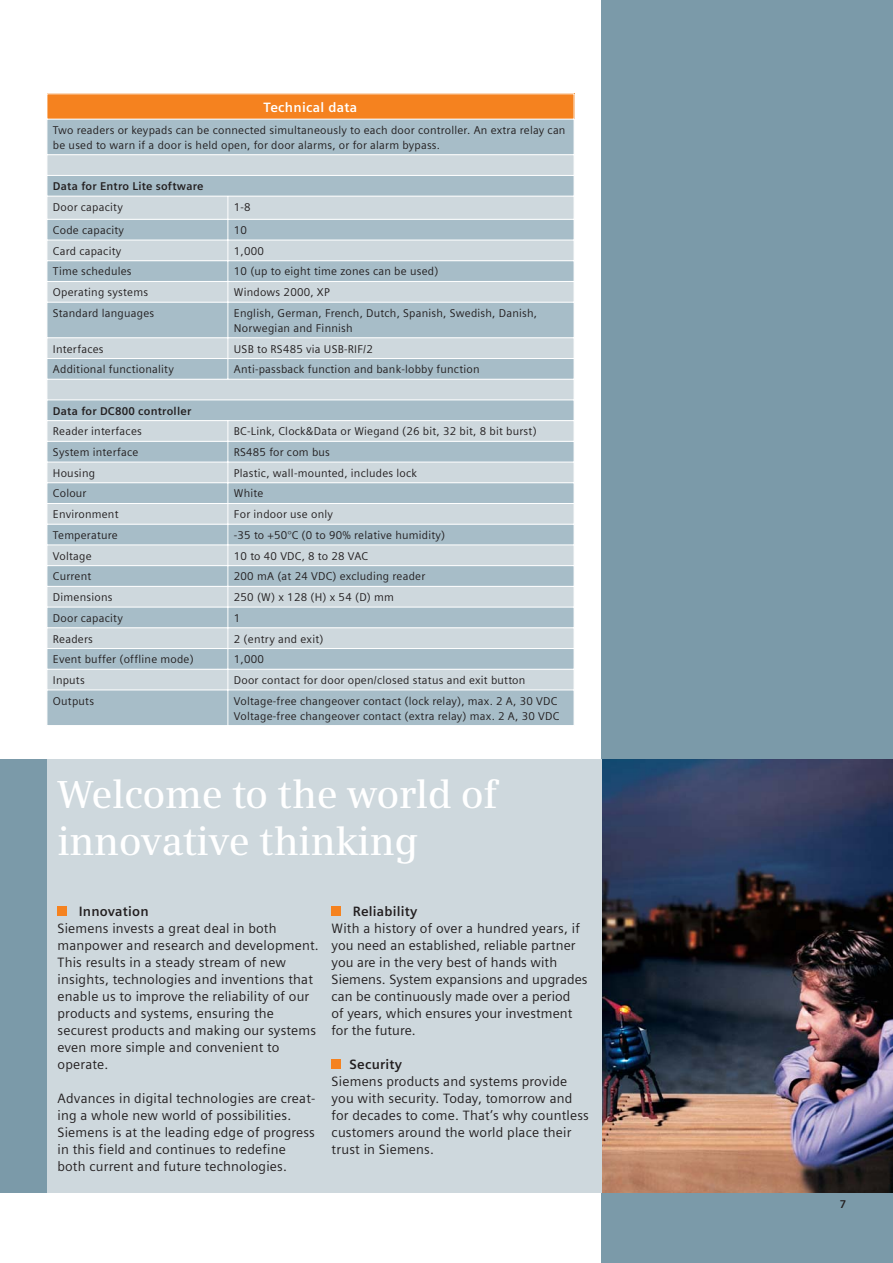
<style>
.page{position:relative;width:893px;height:1263px;background:#fff}
.page>*{position:absolute;margin:0;border:0;box-sizing:border-box;transform-origin:0 0}
.t1{font:600 39px/46.8px "Siemens Serif OT";letter-spacing:-.01em;color:#fff}
.t2{font:13.5px/17px "Siemens Sans OT";letter-spacing:.015em;color:#231f20}
.t3{font:700 13.5px "Siemens Sans OT";letter-spacing:.015em;color:#231f20}
.t4{font:700 13.5px "Siemens Sans OT";letter-spacing:.02em;color:#fff}
.t5{font:11.25px/14.9px "Siemens Sans OT";letter-spacing:.02em;color:#231f20}
.t6{font:700 11.25px "Siemens Sans OT";letter-spacing:.02em;color:#231f20}
</style>
<div class="page">
<div style="left:602px;top:0;width:291px;height:1263px;background:#7b9aa9"></div>
<div style="left:0;top:759px;width:47px;height:434px;background:#7b9aa9"></div>
<img style="left:602px;top:759px;width:291px;height:434px">
<div style="left:47px;top:759px;width:555px;height:434px;background:#ced8dd"></div>
<div style="left:58px;top:906px;width:9px;height:10px;background:#f5821f"></div>
<div style="left:332px;top:906px;width:9px;height:10px;background:#f5821f"></div>
<div style="left:332px;top:1060px;width:9px;height:9px;background:#f5821f"></div>
<div style="left:47px;top:94px;width:527px;height:25px;background:#f5821f"></div>
<div style="left:48px;top:120px;width:526px;height:605px;background:#a7bdc8"></div>
<svg style="left:48px;top:155px;width:526px;height:535px;background:#bccbd3"></svg>
<hr style="left:47px;top:94px;width:181px;height:1px;background:#fff">
<svg style="left:47px;top:94px;width:1px;height:25px"></svg>
<hr style="left:228px;top:94px;width:346px;height:1px;background:#fff">
<svg style="left:574px;top:94px;width:1px;height:25px"></svg>
<hr style="left:47px;top:154px;width:181px;height:1px;background:#fff">
<hr style="left:228px;top:154px;width:346px;height:1px;background:#fff">
<hr style="left:47px;top:175px;width:181px;height:1px;background:#fff">
<hr style="left:228px;top:175px;width:346px;height:1px;background:#fff">
<hr style="left:47px;top:196px;width:181px;height:1px;background:#fff">
<hr style="left:228px;top:196px;width:346px;height:1px;background:#fff">
<hr style="left:47px;top:219px;width:181px;height:1px;background:#fff">
<hr style="left:228px;top:219px;width:346px;height:1px;background:#fff">
<hr style="left:47px;top:240px;width:181px;height:1px;background:#fff">
<hr style="left:228px;top:240px;width:346px;height:1px;background:#fff">
<hr style="left:47px;top:261px;width:181px;height:1px;background:#fff">
<hr style="left:228px;top:261px;width:346px;height:1px;background:#fff">
<hr style="left:47px;top:281px;width:181px;height:1px;background:#fff">
<svg style="left:47px;top:155px;width:1px;height:147px"></svg>
<hr style="left:228px;top:281px;width:346px;height:1px;background:#fff">
<svg style="left:228px;top:197px;width:1px;height:105px"></svg>
<hr style="left:47px;top:302px;width:181px;height:1px;background:#fff">
<hr style="left:228px;top:302px;width:346px;height:1px;background:#fff">
<hr style="left:228px;top:302px;width:1px;height:36px;background:#fff">
<hr style="left:47px;top:338px;width:181px;height:1px;background:#fff">
<hr style="left:228px;top:338px;width:346px;height:1px;background:#fff">
<hr style="left:47px;top:358px;width:181px;height:1px;background:#fff">
<hr style="left:228px;top:358px;width:346px;height:1px;background:#fff">
<svg style="left:228px;top:338px;width:1px;height:41px"></svg>
<hr style="left:47px;top:379px;width:181px;height:1px;background:#fff">
<hr style="left:228px;top:379px;width:346px;height:1px;background:#fff">
<hr style="left:47px;top:400px;width:181px;height:1px;background:#fff">
<hr style="left:228px;top:400px;width:346px;height:1px;background:#fff">
<hr style="left:47px;top:420px;width:181px;height:1px;background:#fff">
<hr style="left:228px;top:420px;width:346px;height:1px;background:#fff">
<hr style="left:47px;top:441px;width:181px;height:1px;background:#fff">
<hr style="left:228px;top:441px;width:346px;height:1px;background:#fff">
<hr style="left:47px;top:462px;width:181px;height:1px;background:#fff">
<hr style="left:228px;top:462px;width:346px;height:1px;background:#fff">
<hr style="left:47px;top:483px;width:181px;height:1px;background:#fff">
<hr style="left:228px;top:483px;width:346px;height:1px;background:#fff">
<hr style="left:47px;top:503px;width:181px;height:1px;background:#fff">
<hr style="left:228px;top:503px;width:346px;height:1px;background:#fff">
<hr style="left:47px;top:524px;width:181px;height:1px;background:#fff">
<hr style="left:228px;top:524px;width:346px;height:1px;background:#fff">
<hr style="left:47px;top:545px;width:181px;height:1px;background:#fff">
<hr style="left:228px;top:545px;width:346px;height:1px;background:#fff">
<hr style="left:47px;top:565px;width:181px;height:1px;background:#fff">
<hr style="left:228px;top:565px;width:346px;height:1px;background:#fff">
<hr style="left:47px;top:586px;width:181px;height:1px;background:#fff">
<hr style="left:228px;top:586px;width:346px;height:1px;background:#fff">
<hr style="left:47px;top:607px;width:181px;height:1px;background:#fff">
<hr style="left:228px;top:607px;width:346px;height:1px;background:#fff">
<hr style="left:47px;top:628px;width:181px;height:1px;background:#fff">
<hr style="left:228px;top:628px;width:346px;height:1px;background:#fff">
<hr style="left:47px;top:648px;width:181px;height:1px;background:#fff">
<hr style="left:228px;top:648px;width:346px;height:1px;background:#fff">
<hr style="left:47px;top:669px;width:181px;height:1px;background:#fff">
<svg style="left:47px;top:338px;width:1px;height:351px"></svg>
<hr style="left:228px;top:669px;width:346px;height:1px;background:#fff">
<svg style="left:228px;top:421px;width:1px;height:269px"></svg>
<hr style="left:47px;top:690px;width:181px;height:1px;background:#fff">
<hr style="left:228px;top:690px;width:346px;height:1px;background:#fff">
<hr style="left:228px;top:690px;width:1px;height:35px;background:#fff">
<p class="t4" style="left:264px;top:101px;width:95px">Technical data</p>
<p class="t5" style="left:53px;top:123px;width:514px">Two readers or keypads can be connected simultaneously to each door controller. An extra relay can be used to warn if a door is held open, for door alarms, or for alarm bypass.</p>
<p class="t6" style="left:53px;top:181px;width:152px">Data for Entro Lite software</p>
<p class="t5" style="left:53px;top:200px;width:71px">Door capacity</p>
<p class="t5" style="left:234px;top:200px;width:18px">1-8</p>
<p class="t5" style="left:53px;top:223px;width:73px">Code capacity</p>
<p class="t5" style="left:234px;top:223px;width:15px">10</p>
<p class="t5" style="left:53px;top:244px;width:70px">Card capacity</p>
<p class="t5" style="left:234px;top:244px;width:32px">1,000</p>
<p class="t5" style="left:53px;top:265px;width:80px">Time schedules</p>
<p class="t5" style="left:234px;top:265px;width:206px">10 (up to eight time zones can be used)</p>
<p class="t5" style="left:53px;top:285px;width:97px">Operating systems</p>
<p class="t5" style="left:234px;top:285px;width:97px">Windows 2000, XP</p>
<p class="t5" style="left:53px;top:306px;width:103px">Standard languages</p>
<p class="t5" style="left:234px;top:306px;width:305px">English, German, French, Dutch, Spanish, Swedish, Danish,<br>Norwegian and Finnish</p>
<p class="t5" style="left:53px;top:342px;width:52px">Interfaces</p>
<p class="t5" style="left:234px;top:342px;width:141px">USB to RS485 via USB-RIF/2</p>
<p class="t5" style="left:53px;top:362px;width:122px">Additional functionality</p>
<p class="t5" style="left:234px;top:362px;width:247px">Anti-passback function and bank-lobby function</p>
<p class="t6" style="left:53px;top:405px;width:140px">Data for DC800 controller</p>
<p class="t5" style="left:53px;top:425px;width:90px">Reader interfaces</p>
<p class="t5" style="left:234px;top:425px;width:304px">BC-Link, Clock&amp;Data or Wiegand (26 bit, 32 bit, 8 bit burst)</p>
<p class="t5" style="left:53px;top:445px;width:87px">System interface</p>
<p class="t5" style="left:234px;top:445px;width:98px">RS485 for com bus</p>
<p class="t5" style="left:53px;top:466px;width:44px">Housing</p>
<p class="t5" style="left:234px;top:466px;width:185px">Plastic, wall-mounted, includes lock</p>
<p class="t5" style="left:53px;top:487px;width:35px">Colour</p>
<p class="t5" style="left:234px;top:487px;width:31px">White</p>
<p class="t5" style="left:53px;top:507px;width:67px">Environment</p>
<p class="t5" style="left:234px;top:507px;width:101px">For indoor use only</p>
<p class="t5" style="left:53px;top:528px;width:66px">Temperature</p>
<p class="t5" style="left:234px;top:528px;width:213px">-35 to +50°C (0 to 90% relative humidity)</p>
<p class="t5" style="left:53px;top:549px;width:40px">Voltage</p>
<p class="t5" style="left:234px;top:549px;width:136px">10 to 40 VDC, 8 to 28 VAC</p>
<p class="t5" style="left:53px;top:570px;width:40px">Current</p>
<p class="t5" style="left:234px;top:570px;width:193px">200 mA (at 24 VDC) excluding reader</p>
<p class="t5" style="left:53px;top:590px;width:61px">Dimensions</p>
<p class="t5" style="left:234px;top:590px;width:162px">250 (W) x 128 (H) x 54 (D) mm</p>
<p class="t5" style="left:53px;top:611px;width:71px">Door capacity</p>
<p class="t5" style="left:234px;top:611px;width:8px">1</p>
<p class="t5" style="left:53px;top:632px;width:42px">Readers</p>
<p class="t5" style="left:234px;top:632px;width:91px">2 (entry and exit)</p>
<p class="t5" style="left:53px;top:653px;width:142px">Event buffer (offline mode)</p>
<p class="t5" style="left:234px;top:653px;width:32px">1,000</p>
<p class="t5" style="left:53px;top:673px;width:33px">Inputs</p>
<p class="t5" style="left:234px;top:673px;width:293px">Door contact for door open/closed status and exit button</p>
<p class="t5" style="left:53px;top:694px;width:43px">Outputs</p>
<p class="t5" style="left:234px;top:694px;width:327px">Voltage-free changeover contact (lock relay), max. 2 A, 30 VDC<br>Voltage-free changeover contact (extra relay) max. 2 A, 30 VDC</p>
<h1 class="t1" style="left:57px;top:773px;width:442px">Welcome to the world of innovative thinking</h1>
<p class="t3" style="left:79px;top:905px;width:71px">Innovation</p>
<p class="t2" style="left:58px;top:920px;width:263px">Siemens invests a great deal in both manpower and research and development.<br>This results in a steady stream of new insights, technologies and inventions that enable us to improve the reliability of our products and systems, ensuring the securest products and making our systems even more simple and convenient to operate.</p>
<p class="t2" style="left:58px;top:1090px;width:259px">Advances in digital technologies are creat&shy;ing a whole new world of possibilities.<br>Siemens is at the leading edge of progress in this field and continues to redefine both current and future technologies.</p>
<p class="t3" style="left:353px;top:905px;width:66px">Reliability</p>
<p class="t2" style="left:332px;top:920px;width:257px">With a history of over a hundred years, if you need an established, reliable partner you are in the very best of hands with Siemens. System expansions and upgrades can be continuously made over a period<br>of years, which ensures your investment for the future.</p>
<p class="t3" style="left:350px;top:1058px;width:54px">Security</p>
<p class="t2" style="left:332px;top:1074px;width:259px">Siemens products and systems provide you with security. Today, tomorrow and for decades to come. That’s why countless customers around the world place their trust in Siemens.</p>
<p class="t6" style="left:840px;top:1198px;width:8px">7</p>
</div>
